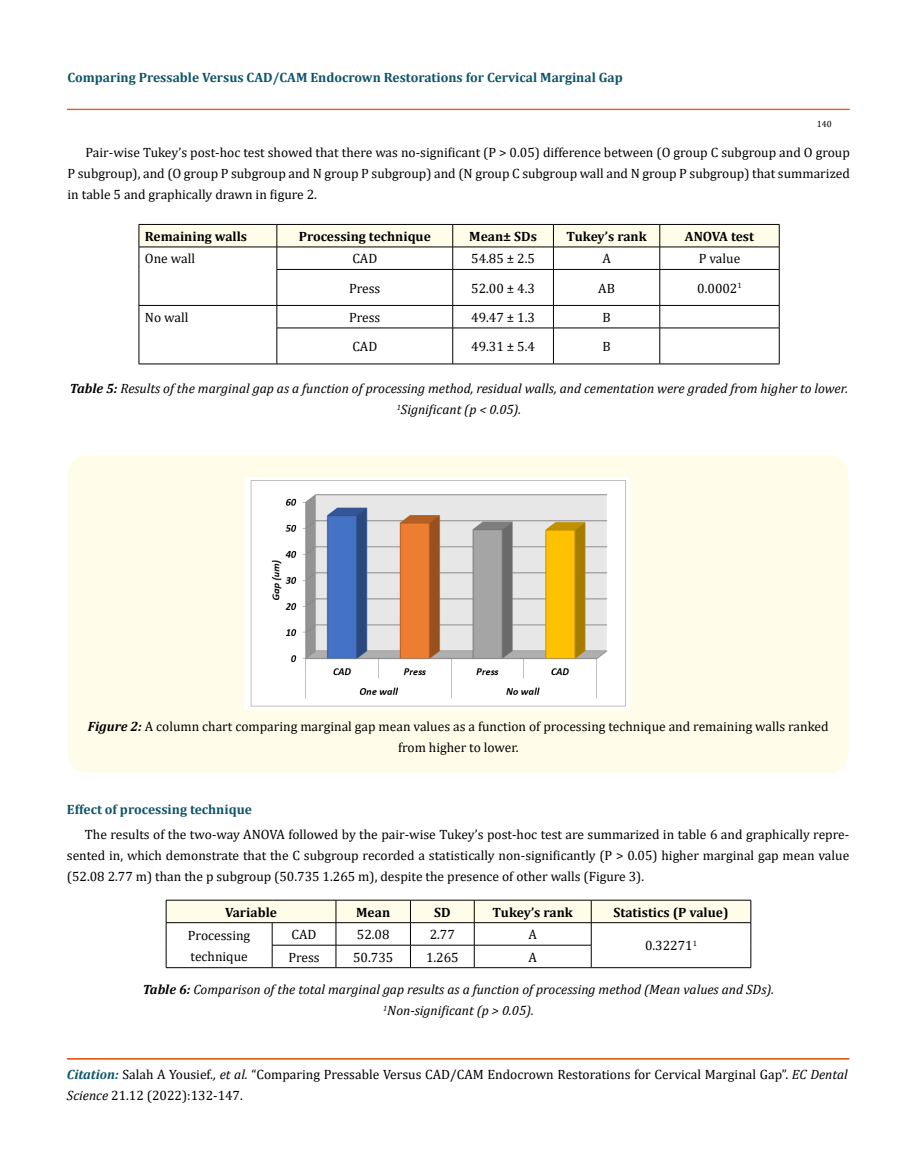
<style>
.page{position:relative;width:917px;height:1170px;background:#fff}
.page>*{position:absolute;margin:0;border:0;box-sizing:border-box;transform-origin:0 0}
.t1{font:13.5px/21px "Cambria";color:#000}
.t2{font:italic 13.5px/21px "Cambria";color:#000;text-align:center}
.t3{font:700 13.5px "Cambria";color:#000}
.t4{font:700 13.5px "Cambria";color:#0e546a}
.t5{font:9px "Cambria";color:#000}
.s1{font-weight:700}
.s2{font-weight:700;font-style:italic}
.s3{font-weight:700;font-style:italic;color:#0e546a}
.s4{font-style:italic}
</style>
<div class="page">
<div style="left:67px;top:109px;width:782px;height:1px;border:1px solid #e05d1a"></div>
<div style="left:68px;top:455px;width:780px;height:317px;background:#fffde9;border-radius:18px"></div>
<img style="left:244px;top:478px;width:385px;height:232px">
<svg style="left:139px;top:224px;width:641px;height:45px"></svg>
<hr style="left:139px;top:269px;width:1px;height:36px;background:#000">
<hr style="left:277px;top:269px;width:176px;height:1px;background:#000">
<hr style="left:276px;top:270px;width:1px;height:35px;background:#000">
<hr style="left:453px;top:269px;width:100px;height:1px;background:#000">
<hr style="left:452px;top:270px;width:1px;height:35px;background:#000">
<hr style="left:553px;top:269px;width:106px;height:1px;background:#000">
<hr style="left:553px;top:270px;width:1px;height:35px;background:#000">
<hr style="left:659px;top:269px;width:120px;height:1px;background:#000">
<hr style="left:659px;top:270px;width:1px;height:35px;background:#000">
<hr style="left:779px;top:270px;width:1px;height:35px;background:#000">
<hr style="left:139px;top:305px;width:138px;height:1px;background:#000">
<svg style="left:139px;top:306px;width:1px;height:22px"></svg>
<hr style="left:277px;top:305px;width:176px;height:1px;background:#000">
<svg style="left:276px;top:306px;width:1px;height:22px"></svg>
<hr style="left:453px;top:305px;width:100px;height:1px;background:#000">
<svg style="left:452px;top:306px;width:1px;height:22px"></svg>
<hr style="left:553px;top:305px;width:106px;height:1px;background:#000">
<svg style="left:553px;top:306px;width:1px;height:22px"></svg>
<hr style="left:659px;top:305px;width:120px;height:1px;background:#000">
<svg style="left:659px;top:306px;width:1px;height:22px"></svg>
<svg style="left:779px;top:306px;width:1px;height:22px"></svg>
<hr style="left:139px;top:328px;width:1px;height:36px;background:#000">
<hr style="left:277px;top:328px;width:176px;height:1px;background:#000">
<hr style="left:276px;top:328px;width:1px;height:36px;background:#000">
<hr style="left:453px;top:328px;width:100px;height:1px;background:#000">
<hr style="left:452px;top:328px;width:1px;height:36px;background:#000">
<hr style="left:553px;top:328px;width:106px;height:1px;background:#000">
<hr style="left:553px;top:328px;width:1px;height:36px;background:#000">
<hr style="left:659px;top:328px;width:120px;height:1px;background:#000">
<hr style="left:659px;top:328px;width:1px;height:36px;background:#000">
<hr style="left:779px;top:328px;width:1px;height:36px;background:#000">
<hr style="left:139px;top:364px;width:138px;height:1px;background:#000">
<hr style="left:277px;top:364px;width:176px;height:1px;background:#000">
<hr style="left:453px;top:364px;width:100px;height:1px;background:#000">
<hr style="left:553px;top:364px;width:106px;height:1px;background:#000">
<hr style="left:659px;top:364px;width:120px;height:1px;background:#000">
<svg style="left:166px;top:900px;width:585px;height:67px"></svg>
<hr style="left:166px;top:967px;width:106px;height:1px;background:#000">
<hr style="left:272px;top:967px;width:64px;height:1px;background:#000">
<hr style="left:336px;top:967px;width:74px;height:1px;background:#000">
<hr style="left:410px;top:967px;width:64px;height:1px;background:#000">
<hr style="left:474px;top:967px;width:117px;height:1px;background:#000">
<hr style="left:591px;top:967px;width:160px;height:1px;background:#000">
<p class="t4" style="left:68px;top:68px;width:557px">Comparing Pressable Versus CAD/CAM Endocrown Restorations for Cervical Marginal Gap</p>
<p class="t5" style="left:816px;top:118px;width:16px">140</p>
<p class="t1" style="left:68px;top:142px;width:783px;text-align:justify;text-indent:18px">Pair-wise Tukey’s post-hoc test showed that there was no-significant (P &gt; 0.05) difference between (O group C subgroup and O group P subgroup), and (O group P subgroup and N group P subgroup) and (N group C subgroup wall and N group P subgroup) that summarized in table 5 and graphically drawn in figure 2.</p>
<p class="t3" style="left:145px;top:227px;width:104px">Remaining walls</p>
<p class="t3" style="left:299px;top:227px;width:134px">Processing technique</p>
<p class="t3" style="left:469px;top:227px;width:69px">Mean± SDs</p>
<p class="t3" style="left:566px;top:227px;width:82px">Tukey’s rank</p>
<p class="t3" style="left:685px;top:227px;width:71px">ANOVA test</p>
<p class="t1" style="left:145px;top:248px;width:52px">One wall</p>
<p class="t1" style="left:352px;top:248px;width:26px">CAD</p>
<p class="t1" style="left:471px;top:248px;width:65px">54.85 ± 2.5</p>
<p class="t1" style="left:602px;top:248px;width:10px">A</p>
<p class="t1" style="left:698px;top:248px;width:43px">P value</p>
<p class="t1" style="left:349px;top:278px;width:33px">Press</p>
<p class="t1" style="left:471px;top:278px;width:65px">52.00 ± 4.3</p>
<p class="t1" style="left:598px;top:278px;width:18px">AB</p>
<p class="t1" style="left:697px;top:278px;width:46px">0.0002<sup>1</sup></p>
<p class="t1" style="left:145px;top:307px;width:45px">No wall</p>
<p class="t1" style="left:349px;top:307px;width:33px">Press</p>
<p class="t1" style="left:471px;top:307px;width:65px">49.47 ± 1.3</p>
<p class="t1" style="left:602px;top:307px;width:10px">B</p>
<p class="t1" style="left:352px;top:336px;width:26px">CAD</p>
<p class="t1" style="left:471px;top:336px;width:65px">49.31 ± 5.4</p>
<p class="t1" style="left:602px;top:336px;width:10px">B</p>
<p class="t2" style="left:70px;top:377px;width:779px"><span class="s1">Table 5:</span> Results of the marginal gap as a function of processing method, residual walls, and cementation were graded from higher to lower.<br><sup>1</sup>Significant (p &lt; 0.05).</p>
<p class="t1" style="left:88px;top:716px;width:742px;text-align:center"><span class="s2">Figure 2:</span> A column chart comparing marginal gap mean values as a function of processing technique and remaining walls ranked from higher to lower.</p>
<p class="t4" style="left:67px;top:799px;width:186px">Effect of processing technique</p>
<p class="t1" style="left:67px;top:824px;width:783px;text-align:justify;text-indent:18px">The results of the two-way ANOVA followed by the pair-wise Tukey’s post-hoc test are summarized in table 6 and graphically repre&shy;sented in, which demonstrate that the C subgroup recorded a statistically non-significantly (P &gt; 0.05) higher marginal gap mean value (52.08 2.77 m) than the p subgroup (50.735 1.265 m), despite the presence of other walls (Figure 3).</p>
<p class="t3" style="left:225px;top:903px;width:53px">Variable</p>
<p class="t3" style="left:356px;top:903px;width:35px">Mean</p>
<p class="t3" style="left:434px;top:903px;width:18px">SD</p>
<p class="t3" style="left:492px;top:903px;width:82px">Tukey’s rank</p>
<p class="t3" style="left:613px;top:903px;width:116px">Statistics (P value)</p>
<p class="t1" style="left:188px;top:925px;width:64px">Processing technique</p>
<p class="t1" style="left:291px;top:924px;width:26px">CAD</p>
<p class="t1" style="left:357px;top:924px;width:34px">52.08</p>
<p class="t1" style="left:430px;top:924px;width:27px">2.77</p>
<p class="t1" style="left:528px;top:924px;width:10px">A</p>
<p class="t1" style="left:645px;top:935px;width:54px">0.32271<sup>1</sup></p>
<p class="t1" style="left:288px;top:947px;width:33px">Press</p>
<p class="t1" style="left:353px;top:947px;width:42px">50.735</p>
<p class="t1" style="left:426px;top:947px;width:34px">1.265</p>
<p class="t1" style="left:528px;top:947px;width:10px">A</p>
<p class="t2" style="left:143px;top:979px;width:633px"><span class="s1">Table 6:</span> Comparison of the total marginal gap results as a function of processing method (Mean values and SDs).<br><sup>1</sup>Non-significant (p &gt; 0.05).</p>
<p class="t1" style="left:67px;top:1064px;width:782px"><span class="s3">Citation:</span> Salah A Yousief<span class="s4">., et al.</span> “Comparing Pressable Versus CAD/CAM Endocrown Restorations for Cervical Marginal Gap”. <span class="s4">EC Dental<br>Science</span> 21.12 (2022):132-147.</p>
</div>
